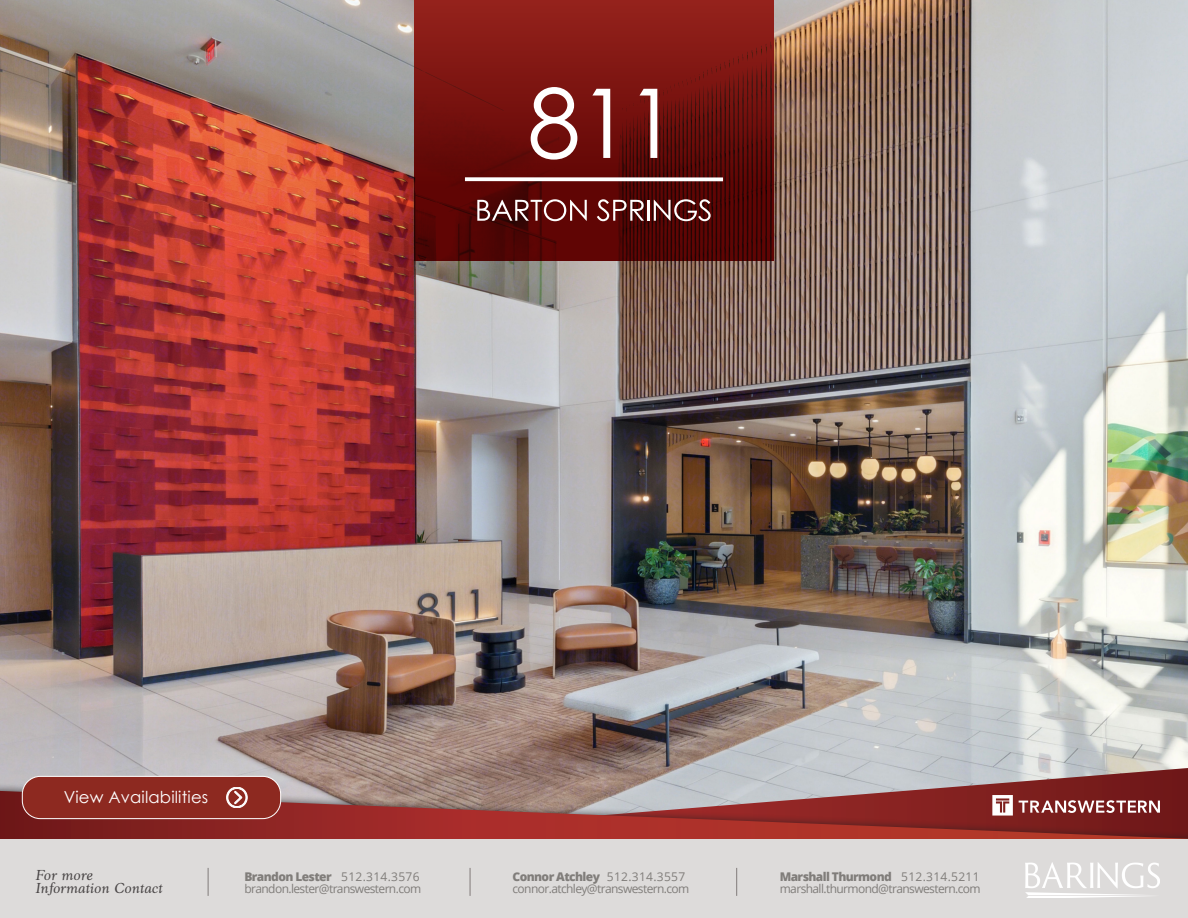
<style>
.page{position:relative;width:1188px;height:918px;background:#fff}
.page>*{position:absolute;margin:0;border:0;box-sizing:border-box;transform-origin:0 0}
.t1{font:16.5px "Century Gothic";letter-spacing:.01em;color:#fff}
.t2{font:italic 15px/13.5px "Anko";color:#231f20}
.t3{font:12px "Open Sans";letter-spacing:-.05em;color:#807d7a}
.t4{font:800 12px "Open Sans";letter-spacing:-.05em;color:#807d7a}
.s1{font-weight:400}
</style>
<div class="page">
<img style="left:0;top:0;width:1188px;height:783px">
<svg style="left:30px;top:768px;width:1158px;height:15px;background:#ae9e9d"></svg>
<div style="left:0;top:783px;width:1188px;height:69px;background:#231f20;opacity:.75"></div>
<svg style="left:0;top:791px;width:1188px;height:49px;background:#97423f"></svg>
<div style="left:0;top:840px;width:1188px;height:78px;background:#dddbda"></div>
<svg style="left:470px;top:868px;width:1px;height:28px"></svg>
<svg style="left:736px;top:868px;width:1px;height:28px"></svg>
<svg style="left:208px;top:868px;width:1px;height:28px"></svg>
<svg style="left:1025px;top:862px;width:135px;height:36px"></svg>
<svg style="left:414px;top:0;width:360px;height:261px;background:#6d100d"></svg>
<svg style="left:531px;top:87px;width:46px;height:73px"></svg>
<svg style="left:592px;top:89px;width:18px;height:69px"></svg>
<svg style="left:640px;top:89px;width:17px;height:69px"></svg>
<svg style="left:477px;top:199px;width:110px;height:22px"></svg>
<svg style="left:597px;top:199px;width:47px;height:22px"></svg>
<hr style="left:647px;top:200px;width:2px;height:21px;background:#fff">
<svg style="left:654px;top:199px;width:57px;height:22px"></svg>
<svg style="left:465px;top:177px;width:258px;height:4px"></svg>
<div style="left:22px;top:776px;width:259px;height:43px;background:#8d2920;border-radius:18px"></div>
<div style="left:22px;top:776px;width:259px;height:43px;border:1px solid #fff;border-radius:18px"></div>
<svg style="left:227px;top:787px;width:20px;height:21px"></svg>
<svg style="left:992px;top:795px;width:21px;height:21px"></svg>
<svg style="left:1019px;top:800px;width:141px;height:13px"></svg>
<p class="t1" style="left:64px;top:786px;width:146px">View Availabilities</p>
<p class="t2" style="left:35px;top:868px;width:129px">For more<br>Information Contact</p>
<p class="t4" style="left:513px;top:867px;width:174px">Connor Atchley <span class="s1">512.314.3557</span></p>
<p class="t4" style="left:244px;top:867px;width:177px">Brandon Lester <span class="s1">512.314.3576</span></p>
<p class="t3" style="left:244px;top:880px;width:178px">brandon.lester@transwestern.com</p>
<p class="t3" style="left:513px;top:880px;width:178px">connor.atchley@transwestern.com</p>
<p class="t4" style="left:780px;top:867px;width:201px">Marshall Thurmond <span class="s1">512.314.5211</span></p>
<p class="t3" style="left:780px;top:880px;width:202px">marshall.thurmond@transwestern.com</p>
</div>
